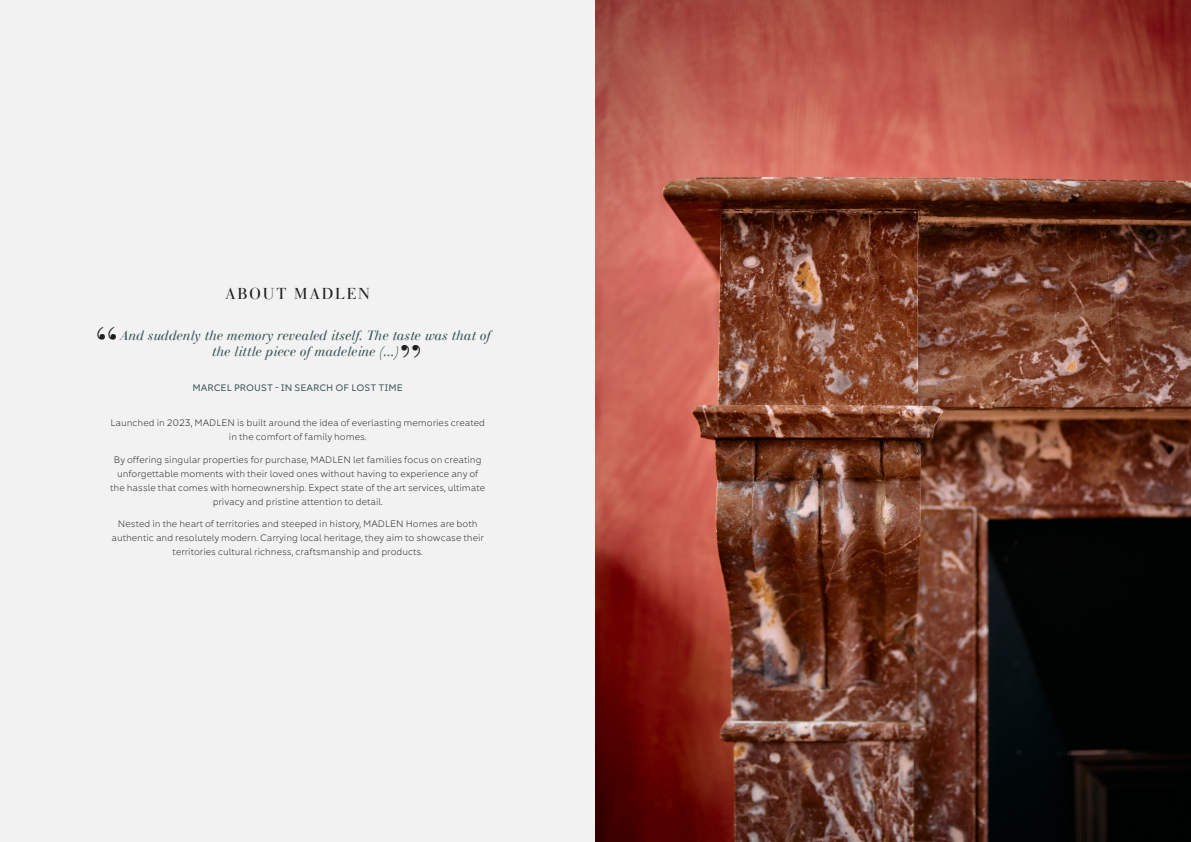
<style>
.page{position:relative;width:1191px;height:842px;background:#f2f2f2}
.page>*{position:absolute;margin:0;border:0;box-sizing:border-box;transform-origin:0 0}
.t1{font:800 36px "Gianotten LT Pro";color:#1d1d1b}
.Sous-titre_-_Centrer{font:300 16.5px "Gianotten LT Pro";letter-spacing:.08em;color:#1d1d1b}
.t2{font:italic 300 14px/16.8px "Gianotten LT Pro";color:#3a5657;text-align:center}
.t3{font:100 9px/14px "Kometa";color:#1d1d1b;text-align:center}
.t4{font:9px "Kometa";color:#3a5657}
</style>
<div class="page">
<img style="left:595px;top:0;width:596px;height:842px">
<p class="Sous-titre_-_Centrer" style="left:225px;top:283px;width:147px">ABOUT MADLEN</p>
<p class="t1" style="left:96px;top:318px;width:24px">‘‘</p>
<p class="t2" style="left:120px;top:326px;width:372px">And suddenly the memory revealed itself. The taste was that of the little piece of madeleine (...)</p>
<p class="t4" style="left:193px;top:382px;width:212px">MARCEL PROUST - IN SEARCH OF LOST TIME</p>
<p class="t1" style="left:400px;top:336px;width:24px">’’</p>
<p class="t3" style="left:110px;top:416px;width:376px">Launched in 2023, MADLEN is built around the idea of everlasting memories created in the comfort of family homes.</p>
<p class="t3" style="left:110px;top:452px;width:377px">By offering singular properties for purchase, MADLEN let families focus on creating unforgettable moments with their loved ones without having to experience any of the hassle that comes with homeownership. Expect state of the art services, ultimate privacy and pristine attention to detail.</p>
<p class="t3" style="left:111px;top:517px;width:374px">Nested in the heart of territories and steeped in history, MADLEN Homes are both authentic and resolutely modern. Carrying local heritage, they aim to showcase their territories cultural richness, craftsmanship and products.</p>
</div>
